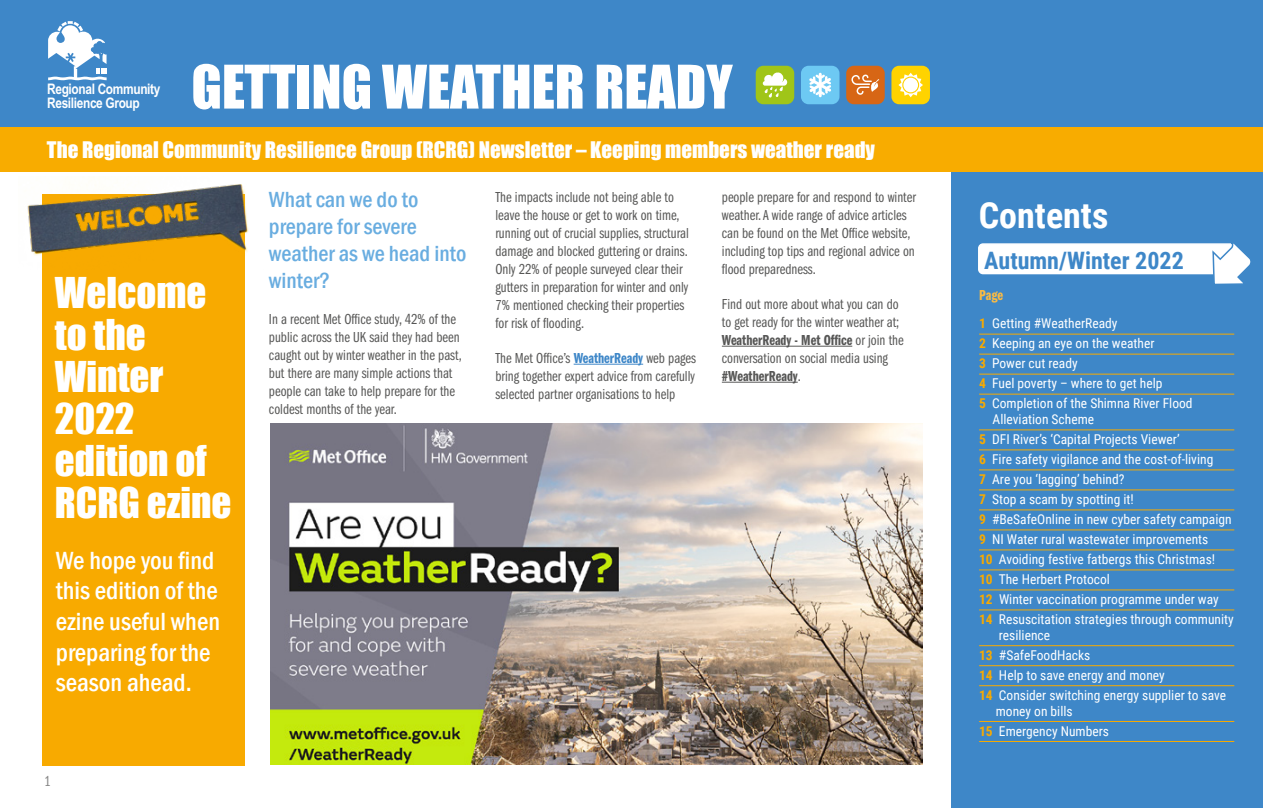
<style>
.page{position:relative;width:1263px;height:808px;background:#fff}
.page>*{position:absolute;margin:0;border:0;box-sizing:border-box;transform-origin:0 0}
.t1{font:55.5px "Impact";color:#fff}
.head_1{font:39px/42px "Impact";color:#fff}
.t2{font:700 36px "Roboto Condensed";color:#fff}
.first_par{font:500 condensed 25.5px/30.6px "Franklin Gothic";color:#fff}
.t3{font:700 24px "Roboto Condensed";color:#3e87c8}
.first_par-2{font:500 condensed 22.5px/27px "Franklin Gothic";color:#69ade0}
.t4{font:21px "Impact";color:#fff}
.body_1{font:15px/18px "Franklin Gothic LT Pro Bk Cm";color:#575756}
.first_par-3{font:15px/18px "Franklin Gothic LT Pro Bk Cm";color:#575756}
.t5{font:15px "Franklin Gothic LT Pro Dm Cm";color:#fbbb43}
.t6{font:15px "Franklin Gothic LT Pro Bk Cm";color:#878787}
.t7{font:700 14.55px/14.1px "Arial Narrow";letter-spacing:-.025em;color:#fff}
.t8{font:13.5px/20px "Roboto Condensed";color:#fff}
.s1{font-family:"Franklin Gothic LT Pro Dm Cm";color:#3e87c8}
.s2{font-family:"Franklin Gothic LT Pro Dm Cm"}
.s3{font-weight:700;color:#f8aa00}
</style>
<div class="page">
<div style="left:0;top:0;width:1263px;height:172px;background:#3e87c8"></div>
<div style="left:951px;top:128px;width:312px;height:680px;background:#3e87c8"></div>
<div style="left:0;top:128px;width:1263px;height:44px;background:#f8ac00"></div>
<div style="left:891px;top:66px;width:39px;height:38px;background:#ffd300;border-radius:8px"></div>
<svg style="left:898px;top:73px;width:25px;height:24px"></svg>
<div style="left:801px;top:66px;width:38px;height:38px;background:#6dc9f3;border-radius:8px"></div>
<svg style="left:809px;top:73px;width:22px;height:24px"></svg>
<div style="left:846px;top:66px;width:39px;height:38px;background:#d76615;border-radius:8px"></div>
<svg style="left:851px;top:75px;width:28px;height:20px"></svg>
<div style="left:756px;top:66px;width:38px;height:38px;background:#a0c518;border-radius:8px"></div>
<svg style="left:763px;top:72px;width:24px;height:26px"></svg>
<svg style="left:48px;top:21px;width:59px;height:60px"></svg>
<hr style="left:979px;top:334px;width:255px;height:1px;background:#f8aa00">
<hr style="left:979px;top:354px;width:255px;height:1px;background:#f8aa00">
<hr style="left:979px;top:374px;width:255px;height:1px;background:#f8aa00">
<hr style="left:979px;top:394px;width:255px;height:1px;background:#f8aa00">
<hr style="left:979px;top:429px;width:255px;height:1px;background:#f8aa00">
<hr style="left:979px;top:449px;width:255px;height:1px;background:#f8aa00">
<hr style="left:979px;top:469px;width:255px;height:1px;background:#f8aa00">
<hr style="left:979px;top:489px;width:255px;height:1px;background:#f8aa00">
<hr style="left:979px;top:509px;width:255px;height:1px;background:#f8aa00">
<hr style="left:979px;top:529px;width:255px;height:1px;background:#f8aa00">
<hr style="left:979px;top:549px;width:255px;height:1px;background:#f8aa00">
<hr style="left:979px;top:569px;width:255px;height:1px;background:#f8aa00">
<hr style="left:979px;top:589px;width:255px;height:1px;background:#f8aa00">
<hr style="left:979px;top:609px;width:255px;height:1px;background:#f8aa00">
<hr style="left:979px;top:645px;width:255px;height:1px;background:#f8aa00">
<hr style="left:979px;top:665px;width:255px;height:1px;background:#f8aa00">
<hr style="left:979px;top:685px;width:255px;height:1px;background:#f8aa00">
<hr style="left:979px;top:721px;width:255px;height:1px;background:#f8aa00">
<hr style="left:979px;top:741px;width:255px;height:1px;background:#f8aa00">
<img style="left:270px;top:424px;width:653px;height:341px">
<hr style="left:574px;top:364px;width:69px;height:1px;background:#3e87c8">
<hr style="left:722px;top:346px;width:130px;height:1px;background:#575756">
<hr style="left:722px;top:382px;width:76px;height:1px;background:#575756">
<div style="left:42px;top:194px;width:203px;height:571px;background:#f8aa00"></div>
<img style="left:27px;top:184px;width:222px;height:71px">
<div style="left:979px;top:244px;width:255px;height:30px;background:#fff;border-radius:4px"></div>
<div style="left:978px;top:243px;width:257px;height:31px;border:2px solid #fff;border-radius:4px"></div>
<svg style="left:1212px;top:243px;width:39px;height:41px"></svg>
<p class="t7" style="left:47px;top:81px;width:115px">Regional Community<br>Resilience Group</p>
<h1 class="t1" style="left:191px;top:44px;width:543px">GETTING WEATHER READY</h1>
<h3 class="t4" style="left:47px;top:133px;width:829px">The Regional Community Resilience Group (RCRG) Newsletter – Keeping members weather ready</h3>
<p class="head_1" style="left:55px;top:271px;width:178px">Welcome to the<br>Winter<br>2022 edition of<br>RCRG ezine</p>
<p class="first_par" style="left:56px;top:545px;width:166px">We hope you find this edition of the ezine useful when preparing for the season ahead.</p>
<p class="t6" style="left:45px;top:772px;width:8px">1</p>
<p class="first_par-2" style="left:269px;top:186px;width:199px">What can we do to prepare for severe weather as we head into winter?</p>
<p class="first_par-3" style="left:269px;top:310px;width:194px">In a recent Met Office study, 42% of the public across the UK said they had been caught out by winter weather in the past, but there are many simple actions that people can take to help prepare for the coldest months of the year.</p>
<p class="body_1" style="left:495px;top:188px;width:195px">The impacts include not being able to leave the house or get to work on time, running out of crucial supplies, structural damage and blocked guttering or drains.<br>Only 22% of people surveyed clear their gutters in preparation for winter and only 7% mentioned checking their properties for risk of flooding.</p>
<p class="body_1" style="left:495px;top:349px;width:202px;text-align:justify">The Met Office’s <span class="s1">WeatherReady</span> web pages bring together expert advice from carefully selected partner organisations to help</p>
<p class="body_1" style="left:722px;top:188px;width:196px">people prepare for and respond to winter weather. A wide range of advice articles can be found on the Met Office website, including top tips and regional advice on flood preparedness.</p>
<p class="body_1" style="left:722px;top:295px;width:183px">Find out more about what you can do to get ready for the winter weather at;<br><span class="s2">WeatherReady - Met Office</span> or join the conversation on social media using <span class="s2">#WeatherReady</span>.</p>
<h3 class="t2" style="left:979px;top:190px;width:131px">Contents</h3>
<h3 class="t3" style="left:984px;top:243px;width:201px">Autumn/Winter 2022</h3>
<p class="t5" style="left:979px;top:286px;width:26px">Page</p>
<p class="t8" style="left:979px;top:313px;width:215px"><span class="s3">1</span> Getting #WeatherReady<br><span class="s3">2</span> Keeping an eye on the weather<br><span class="s3">3</span> Power cut ready<br><span class="s3">4</span> Fuel poverty – where to get help<br><span class="s3">5</span> Completion of the Shimna River Flood</p>
<p class="t8" style="left:979px;top:409px;width:256px;text-indent:14px">Alleviation Scheme<br><span class="s3">5</span> DFI River’s ‘Capital Projects Viewer’<br><span class="s3">6</span> Fire safety vigilance and the cost-of-living<br><span class="s3">7</span> Are you ‘lagging’ behind?<br><span class="s3">7</span> Stop a scam by spotting it!<br><span class="s3">9</span> #BeSafeOnline in new cyber safety campaign <span class="s3">9</span> NI Water rural wastewater improvements<br><span class="s3">10</span> Avoiding festive fatbergs this Christmas!<br><span class="s3">10</span> The Herbert Protocol<br><span class="s3">12</span> Winter vaccination programme under way <span class="s3">14</span> Resuscitation strategies through community</p>
<p class="t8" style="left:979px;top:625px;width:249px;text-indent:20px">resilience<br><span class="s3">13</span> #SafeFoodHacks<br><span class="s3">14</span> Help to save energy and money<br><span class="s3">14</span> Consider switching energy supplier to save</p>
<p class="t8" style="left:979px;top:700px;width:131px;text-indent:17px">money on bills<br><span class="s3">15</span> Emergency Numbers</p>
</div>
